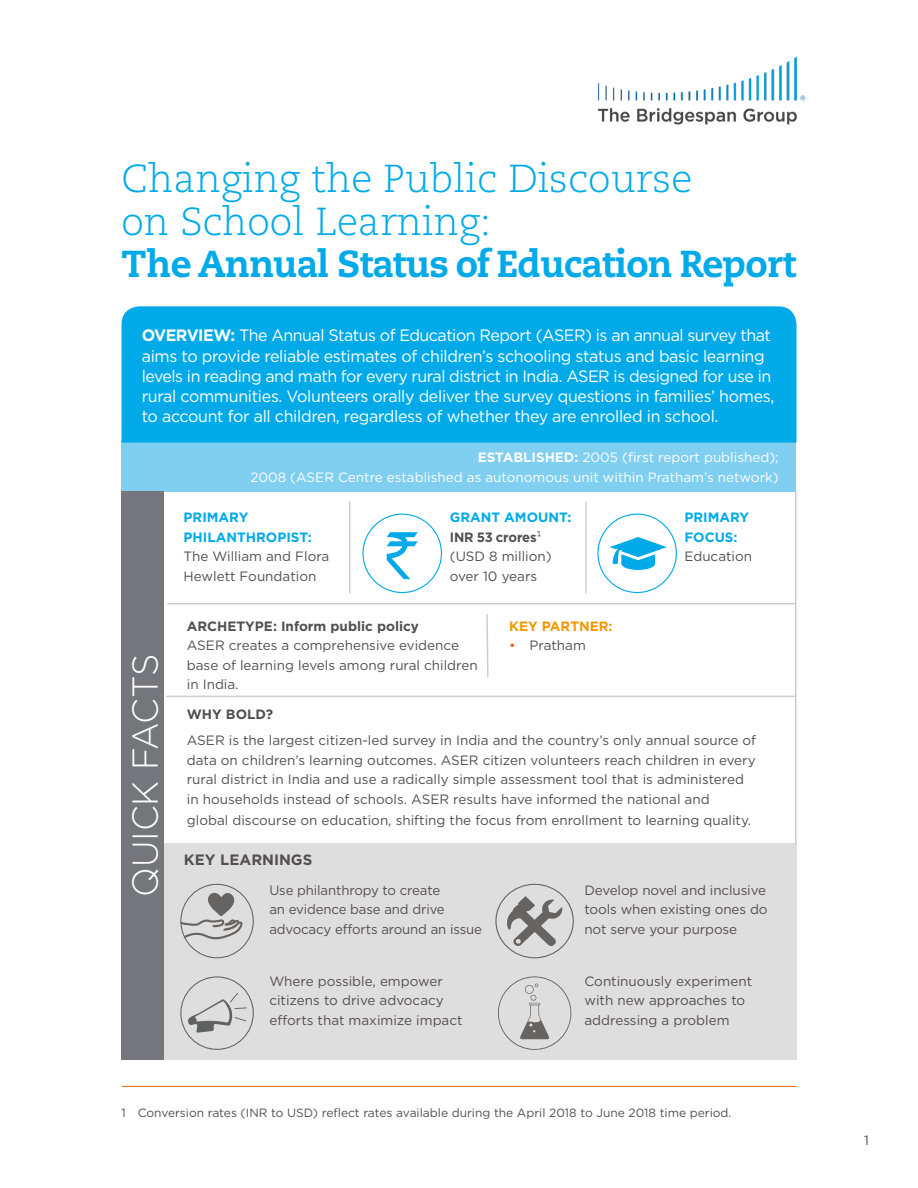
<style>
.page{position:relative;width:918px;height:1188px;background:#fff}
.page>*{position:absolute;margin:0;border:0;box-sizing:border-box;transform-origin:0 0}
.t1{font:300 39px/42.8px "Caecilia LT Std";color:#00aae9}
.t2{font:800 37.5px "Caecilia LT Std";letter-spacing:-.02em;color:#00aae9}
.t3{font:300 36px "Gotham";color:#fff}
.t4{font:16.5px/20.2px "Gotham";letter-spacing:-.02em;color:#fff}
.t5{font:700 15px "Gotham";color:#524f51}
.t6{font:13.5px/19.5px "Gotham";color:#524f51}
.t7{font:13.5px/19.5px "Gotham";color:#fff;text-align:right}
.t8{font:700 13.5px "Gotham";color:#524f51}
.t9{font:700 13.5px/19.5px "Gotham";color:#00aae9}
.t10{font:700 13.5px "Gotham";color:#f49600}
.t11{font:12px "Gotham";color:#524f51}
.s1{font-weight:700}
.s2{font-weight:700;color:#00aae9}
.s3{color:#e4650e}
</style>
<div class="page">
<img style="left:598px;top:57px;width:207px;height:67px">
<svg style="left:362px;top:514px;width:80px;height:79px"></svg>
<div style="left:122px;top:441px;width:674px;height:50px;background:#80cff1"></div>
<div style="left:122px;top:306px;width:674px;height:137px;background:#00aae9"></div>
<div style="left:122px;top:491px;width:42px;height:568px;background:#75767c"></div>
<hr style="left:167px;top:603px;width:628px;height:2px;background:#9b9a9a">
<hr style="left:166px;top:696px;width:629px;height:1px;background:#9b9a9a">
<svg style="left:486px;top:614px;width:3px;height:63px"></svg>
<hr style="left:349px;top:501px;width:1px;height:92px;background:#9b9a9a">
<hr style="left:585px;top:501px;width:2px;height:92px;background:#9b9a9a">
<hr style="left:795px;top:491px;width:1px;height:352px;background:#9b9a9a">
<div style="left:164px;top:843px;width:632px;height:216px;background:#dfdede"></div>
<svg style="left:180px;top:884px;width:74px;height:74px"></svg>
<svg style="left:495px;top:884px;width:79px;height:74px"></svg>
<svg style="left:597px;top:514px;width:80px;height:79px"></svg>
<svg style="left:498px;top:976px;width:73px;height:74px"></svg>
<hr style="left:121px;top:1086px;width:675px;height:1px;background:#e4650e">
<svg style="left:180px;top:976px;width:74px;height:74px"></svg>
<h1 class="t1" style="left:122px;top:158px;width:572px">Changing the Public Discourse on School Learning:</h1>
<h2 class="t2" style="left:122px;top:241px;width:676px">The Annual Status of Education Report</h2>
<p class="t4" style="left:142px;top:325px;width:634px"><span class="s1">OVERVIEW:</span> The Annual Status of Education Report (ASER) is an annual survey that aims to provide reliable estimates of children’s schooling status and basic learning levels in reading and math for every rural district in India. ASER is designed for use in rural communities. Volunteers orally deliver the survey questions in families’ homes, to account for all children, regardless of whether they are enrolled in school.</p>
<h3 class="t3" style="left:122px;top:897px;width:245px;rotate:-90deg">QUICK FACTS</h3>
<p class="t7" style="left:250px;top:447px;width:530px"><span class="s1">ESTABLISHED:</span> 2005 (first report published);<br>2008 (ASER Centre established as autonomous unit within Pratham’s network)</p>
<p class="t9" style="left:684px;top:508px;width:66px">PRIMARY<br>FOCUS:</p>
<p class="t6" style="left:684px;top:546px;width:69px">Education</p>
<p class="t6" style="left:450px;top:507px;width:123px"><span class="s2">GRANT AMOUNT:<br></span><span class="s1">INR 53 crores</span>¹ (USD 8 million) over 10 years</p>
<p class="t9" style="left:184px;top:508px;width:130px">PRIMARY<br>PHILANTHROPIST:</p>
<p class="t6" style="left:184px;top:546px;width:147px">The William and Flora<br>Hewlett Foundation</p>
<p class="t8" style="left:187px;top:617px;width:234px">ARCHETYPE: Inform public policy</p>
<p class="t6" style="left:187px;top:635px;width:292px">ASER creates a comprehensive evidence base of learning levels among rural children in India.</p>
<p class="t8" style="left:187px;top:705px;width:88px">WHY BOLD?</p>
<p class="t6" style="left:187px;top:731px;width:571px">ASER is the largest citizen-led survey in India and the country’s only annual source of data on children’s learning outcomes. ASER citizen volunteers reach children in every rural district in India and use a radically simple assessment tool that is administered in households instead of schools. ASER results have informed the national and</p>
<p class="t6" style="left:187px;top:810px;width:566px">global discourse on education, shifting the focus from enrollment to learning quality.</p>
<p class="t10" style="left:509px;top:617px;width:105px">KEY PARTNER:</p>
<p class="t6" style="left:509px;top:635px;width:78px"><span class="s3">•</span> Pratham</p>
<p class="t5" style="left:184px;top:850px;width:130px">KEY LEARNINGS</p>
<p class="t6" style="left:269px;top:880px;width:214px">Use philanthropy to create<br>an evidence base and drive advocacy efforts around an issue</p>
<p class="t6" style="left:584px;top:880px;width:185px;text-align:justify">Develop novel and inclusive tools when existing ones do not serve your purpose</p>
<p class="t6" style="left:269px;top:971px;width:195px">Where possible, empower citizens to drive advocacy efforts that maximize impact</p>
<p class="t6" style="left:584px;top:971px;width:169px">Continuously experiment with new approaches to addressing a problem</p>
<p class="t11" style="left:121px;top:1105px;width:612px">1 Conversion rates (INR to USD) reflect rates available during the April 2018 to June 2018 time period.</p>
<p class="t6" style="left:864px;top:1130px;width:6px">1</p>
</div>
